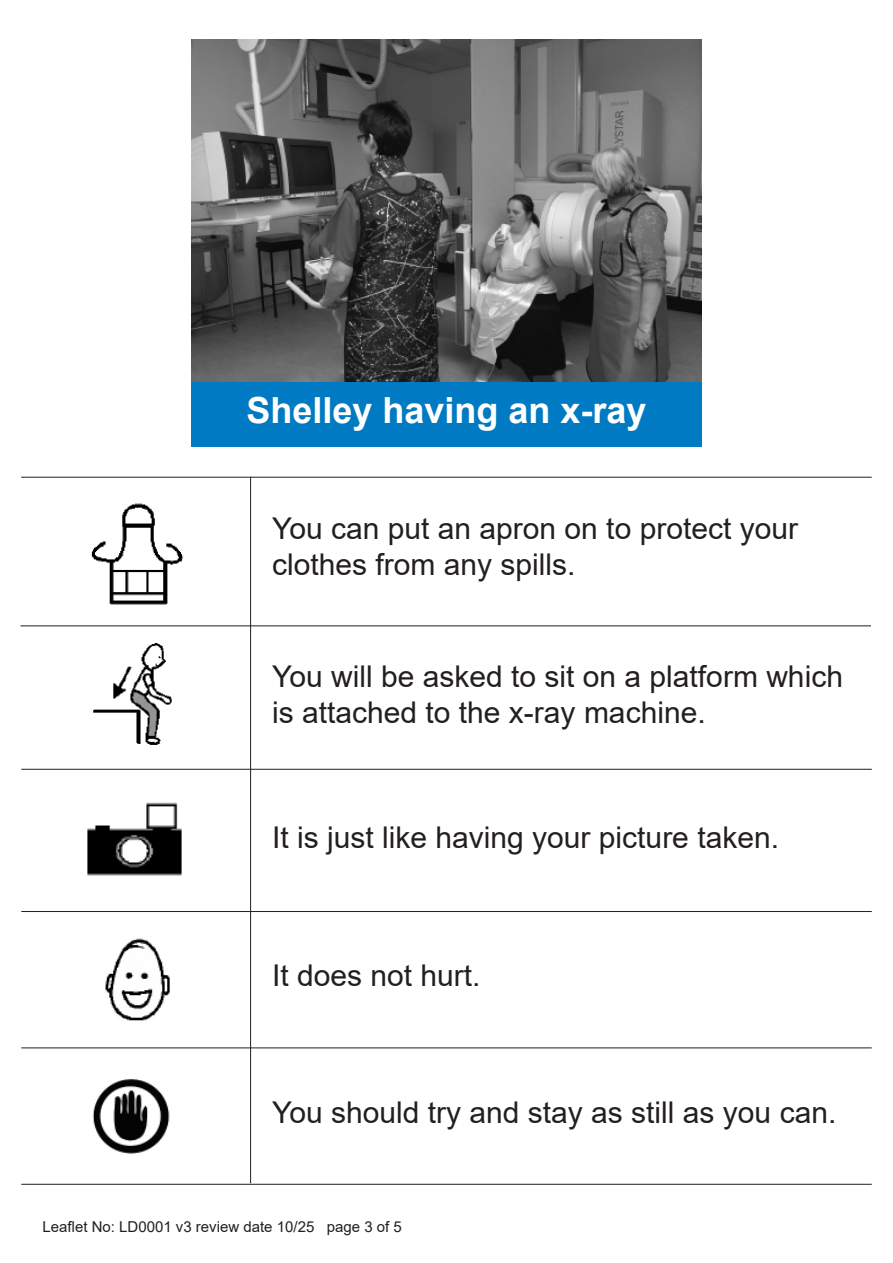
<style>
.page{position:relative;width:893px;height:1263px;background:#fff}
.page>*{position:absolute;margin:0;border:0;box-sizing:border-box;transform-origin:0 0}
.t1{font:700 36px "Arial";color:#fff}
.t2{font:30px/36px "Arial";color:#231f20}
.t3{font:15px "Arial";color:#231f20}
</style>
<div class="page">
<hr style="left:21px;top:1184px;width:851px;height:1px;background:#231f20">
<hr style="left:21px;top:769px;width:851px;height:1px;background:#231f20">
<hr style="left:21px;top:477px;width:851px;height:1px;background:#231f20">
<hr style="left:21px;top:625px;width:850px;height:1px;background:#231f20">
<hr style="left:250px;top:477px;width:1px;height:706px;background:#231f20">
<img style="left:87px;top:802px;width:95px;height:74px">
<img style="left:105px;top:938px;width:65px;height:83px">
<hr style="left:21px;top:1047px;width:851px;height:1px;background:#231f20">
<hr style="left:21px;top:911px;width:851px;height:1px;background:#231f20">
<img style="left:92px;top:1079px;width:78px;height:75px">
<div style="left:191px;top:381px;width:511px;height:65px;background:#007ac2"></div>
<img style="left:191px;top:40px;width:511px;height:342px">
<img style="left:91px;top:503px;width:93px;height:102px">
<img style="left:93px;top:643px;width:79px;height:102px">
<p class="t1" style="left:246px;top:385px;width:402px">Shelley having an x-ray</p>
<p class="t2" style="left:272px;top:511px;width:527px">You can put an apron on to protect your clothes from any spills.</p>
<p class="t2" style="left:272px;top:658px;width:572px">You will be asked to sit on a platform which is attached to the x-ray machine.</p>
<p class="t2" style="left:272px;top:819px;width:508px">It is just like having your picture taken.</p>
<p class="t2" style="left:272px;top:957px;width:210px">It does not hurt.</p>
<p class="t2" style="left:272px;top:1094px;width:566px">You should try and stay as still as you can.</p>
<p class="t3" style="left:43px;top:1216px;width:361px">Leaflet No: LD0001 v3 review date 10/25 page 3 of 5</p>
</div>
